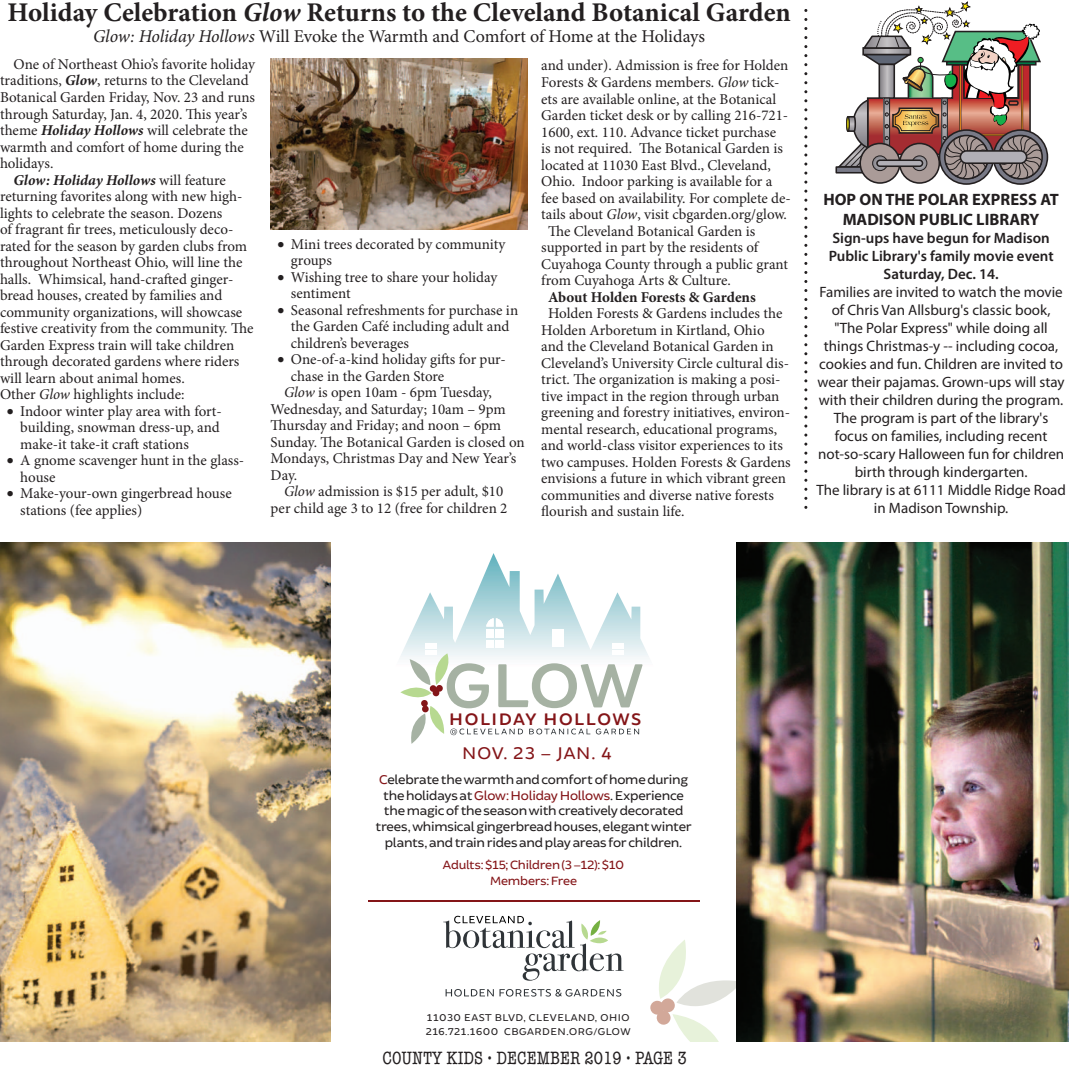
<style>
.page{position:relative;width:1069px;height:1069px;background:#fff}
.page>*{position:absolute;margin:0;border:0;box-sizing:border-box;transform-origin:0 0}
.t1{font:700 27px "Minion Pro";color:#231f20}
.t2{font:18px "Minion Pro";letter-spacing:-.005em;color:#231f20}
.t3{font:condensed 18px "American Typewriter";color:#231f20}
.t4{font:18px "Brocha";letter-spacing:.045em;color:#841518}
.t5{font:600 17.7px "Brocha";letter-spacing:.09em;color:#841518}
.t6{font:700 16.5px/19.8px "Myriad Pro";color:#231f20;text-align:center}
.t7{font:15px/16.5px "Minion Pro";color:#231f20}
.t8{font:15px/18px "Myriad Pro";color:#231f20;text-align:center}
.t9{font:600 15px/18px "Myriad Pro";color:#231f20;text-align:center}
.t10{font:italic 700 15px "Minion Pro";letter-spacing:-.005em;color:#231f20}
.t11{font:700 15px "Minion Pro";letter-spacing:-.005em;color:#231f20}
.t12{font:13.5px/15.8px "Brocha";letter-spacing:-.015em;color:#231f20;text-align:center}
.t13{font:12.75px/15.8px "Brocha";letter-spacing:-.015em;color:#841518;text-align:center}
.t14{font:10.5px/13.5px "Brocha";letter-spacing:.05em;color:#231f20}
.s1{font-style:italic}
.s2{font-weight:700;font-style:italic}
.s3{font-weight:400;font-style:normal}
.s4{color:#841518}
</style>
<div class="page">
<svg style="left:400px;top:553px;width:249px;height:190px"></svg>
<svg style="left:650px;top:940px;width:86px;height:101px"></svg>
<svg style="left:443px;top:915px;width:180px;height:65px"></svg>
<svg style="left:445px;top:989px;width:48px;height:7px"></svg>
<svg style="left:499px;top:989px;width:122px;height:7px"></svg>
<hr style="left:368px;top:900px;width:331px;height:1px;background:#841518">
<img style="left:0;top:542px;width:330px;height:499px">
<img style="left:736px;top:542px;width:331px;height:499px">
<img style="left:270px;top:58px;width:257px;height:171px">
<svg style="left:860px;top:143px;width:39px;height:40px"></svg>
<div style="left:859px;top:143px;width:41px;height:41px;border:2px solid #231f20;border-radius:50%"></div>
<svg style="left:899px;top:143px;width:40px;height:40px"></svg>
<div style="left:898px;top:143px;width:41px;height:41px;border:2px solid #231f20;border-radius:50%"></div>
<svg style="left:939px;top:130px;width:54px;height:54px"></svg>
<svg style="left:993px;top:130px;width:54px;height:54px"></svg>
<div style="left:992px;top:129px;width:55px;height:56px;border:2px solid #231f20;border-radius:50%"></div>
<div style="left:997px;top:135px;width:45px;height:44px;border:2px solid #231f20;border-radius:50%"></div>
<svg style="left:836px;top:2px;width:205px;height:177px"></svg>
<svg style="left:804px;top:9px;width:3px;height:499px"></svg>
<hr style="left:0;top:818px;width:1px;height:223px;background:#c1e8fa">
<h1 class="t1" style="left:7px;top:-4px;width:784px">Holiday Celebration <span class="s1">Glow</span> Returns to the Cleveland Botanical Garden</h1>
<p class="t2" style="left:93px;top:30px;width:613px"><span class="s1">Glow: Holiday Hollows</span> Will Evoke the Warmth and Comfort of Home at the Holidays</p>
<p class="t7" style="left:14px;top:58px;width:243px">One of Northeast Ohio’s favorite holiday</p>
<p class="t7" style="left:0;top:74px;width:250px">traditions, <span class="s2">Glow</span>, returns to the Cleveland</p>
<p class="t7" style="left:0;top:91px;width:256px">Botanical Garden Friday, Nov. 23 and runs</p>
<p class="t7" style="left:0;top:107px;width:249px">through Saturday, Jan. 4, 2020. This year’s</p>
<p class="t7" style="left:0;top:124px;width:249px">theme <span class="s2">Holiday Hollows</span> will celebrate the</p>
<p class="t7" style="left:0;top:140px;width:245px">warmth and comfort of home during the</p>
<p class="t7" style="left:0;top:157px;width:55px">holidays.</p>
<p class="t10" style="left:14px;top:170px;width:214px">Glow: Holiday Hollows <span class="s3">will feature</span></p>
<p class="t7" style="left:0;top:190px;width:244px">returning favorites along with new high-</p>
<p class="t7" style="left:0;top:206px;width:224px">lights to celebrate the season. Dozens</p>
<p class="t7" style="left:0;top:223px;width:235px">of fragrant fir trees, meticulously deco-</p>
<p class="t7" style="left:0;top:239px;width:249px">rated for the season by garden clubs from</p>
<p class="t7" style="left:0;top:256px;width:244px">throughout Northeast Ohio, will line the</p>
<p class="t7" style="left:0;top:272px;width:235px">halls. Whimsical, hand-crafted ginger-</p>
<p class="t7" style="left:0;top:289px;width:224px">bread houses, created by families and</p>
<p class="t7" style="left:0;top:305px;width:244px">community organizations, will showcase</p>
<p class="t7" style="left:0;top:322px;width:255px">festive creativity from the community. The</p>
<p class="t7" style="left:0;top:338px;width:236px">Garden Express train will take children</p>
<p class="t7" style="left:0;top:355px;width:241px">through decorated gardens where riders</p>
<p class="t7" style="left:0;top:371px;width:186px">will learn about animal homes.</p>
<p class="t7" style="left:0;top:388px;width:186px">Other <span class="s1">Glow</span> highlights include:</p>
<p class="t7" style="left:20px;top:404px;width:203px;text-indent:-14px">• Indoor winter play area with fort&shy;building, snowman dress-up, and make-it take-it craft stations</p>
<p class="t7" style="left:20px;top:454px;width:225px;text-indent:-14px">• A gnome scavenger hunt in the glass&shy;house</p>
<p class="t7" style="left:20px;top:487px;width:213px;text-indent:-14px">• Make-your-own gingerbread house stations (fee applies)</p>
<p class="t7" style="left:291px;top:237px;width:216px;text-indent:-14px">• Mini trees decorated by community groups</p>
<p class="t7" style="left:291px;top:270px;width:208px;text-indent:-14px">• Wishing tree to share your holiday sentiment</p>
<p class="t7" style="left:291px;top:303px;width:229px;text-indent:-14px">• Seasonal refreshments for purchase in the Garden Café including adult and children’s beverages</p>
<p class="t7" style="left:277px;top:353px;width:230px">• One-of-a-kind holiday gifts for pur-</p>
<p class="t7" style="left:291px;top:369px;width:155px">chase in the Garden Store</p>
<p class="t7" style="left:284px;top:386px;width:209px"><span class="s1">Glow</span> is open 10am - 6pm Tuesday,</p>
<p class="t7" style="left:270px;top:402px;width:236px">Wednesday, and Saturday; 10am – 9pm</p>
<p class="t7" style="left:270px;top:419px;width:232px">Thursday and Friday; and noon – 6pm</p>
<p class="t7" style="left:270px;top:435px;width:255px">Sunday. The Botanical Garden is closed on</p>
<p class="t7" style="left:270px;top:452px;width:247px">Mondays, Christmas Day and New Year’s</p>
<p class="t7" style="left:270px;top:468px;width:28px">Day.</p>
<p class="t7" style="left:284px;top:485px;width:221px"><span class="s1">Glow</span> admission is $15 per adult, $10</p>
<p class="t7" style="left:270px;top:501px;width:238px">per child age 3 to 12 (free for children 2</p>
<p class="t7" style="left:541px;top:59px;width:248px">and under). Admission is free for Holden</p>
<p class="t7" style="left:541px;top:76px;width:240px">Forests &amp; Gardens members. <span class="s1">Glow</span> tick-</p>
<p class="t7" style="left:541px;top:92px;width:236px">ets are available online, at the Botanical</p>
<p class="t7" style="left:541px;top:109px;width:248px">Garden ticket desk or by calling 216-721-</p>
<p class="t7" style="left:541px;top:125px;width:236px">1600, ext. 110. Advance ticket purchase</p>
<p class="t7" style="left:541px;top:142px;width:243px">is not required. The Botanical Garden is</p>
<p class="t7" style="left:541px;top:158px;width:231px">located at 11030 East Blvd., Cleveland,</p>
<p class="t7" style="left:541px;top:175px;width:233px">Ohio. Indoor parking is available for a</p>
<p class="t7" style="left:541px;top:191px;width:251px">fee based on availability. For complete de-</p>
<p class="t7" style="left:541px;top:208px;width:247px">tails about <span class="s1">Glow</span>, visit cbgarden.org/glow.</p>
<p class="t7" style="left:548px;top:224px;width:209px">The Cleveland Botanical Garden is</p>
<p class="t7" style="left:541px;top:241px;width:219px">supported in part by the residents of</p>
<p class="t7" style="left:541px;top:257px;width:248px">Cuyahoga County through a public grant</p>
<p class="t7" style="left:541px;top:274px;width:191px">from Cuyahoga Arts &amp; Culture.</p>
<p class="t11" style="left:548px;top:287px;width:209px">About Holden Forests &amp; Gardens</p>
<p class="t7" style="left:541px;top:307px;width:251px;text-indent:7px">Holden Forests &amp; Gardens includes the Holden Arboretum in Kirtland, Ohio and the Cleveland Botanical Garden in Cleveland’s University Circle cultural dis&shy;trict. The organization is making a posi&shy;tive impact in the region through urban greening and forestry initiatives, environ&shy;mental research, educational programs, and world-class visitor experiences to its two campuses. Holden Forests &amp; Gardens envisions a future in which vibrant green communities and diverse native forests flourish and sustain life.</p>
<p class="t6" style="left:823px;top:191px;width:237px">HOP ON THE POLAR EXPRESS AT<br>MADISON PUBLIC LIBRARY</p>
<p class="t9" style="left:828px;top:230px;width:226px">Sign-ups have begun for Madison<br>Public Library's family movie event<br>Saturday, Dec. 14.</p>
<p class="t8" style="left:816px;top:284px;width:251px">Families are invited to watch the movie of Chris Van Allsburg's classic book, "The Polar Express" while doing all things Christmas-y -- including cocoa, cookies and fun. Children are invited to wear their pajamas. Grown-ups will stay with their children during the program.<br>The program is part of the library's focus on families, including recent not-so-scary Halloween fun for children birth through kindergarten.<br>The library is at 6111 Middle Ridge Road in Madison Township.</p>
<p class="t5" style="left:449px;top:713px;width:194px">HOLIDAY HOLLOWS</p>
<p class="t4" style="left:462px;top:747px;width:151px">NOV. 23 – JAN. 4</p>
<p class="t12" style="left:375px;top:772px;width:318px"><span class="s4">C</span>elebratethewarmthandcomfortofhomeduring theholidaysat<span class="s4">Glow:HolidayHollows</span>.Experience themagicof theseasonwithcreativelydecorated trees,whimsicalgingerbreadhouses,elegantwinter plants,andtrainridesandplayareasforchildren.</p>
<p class="t13" style="left:443px;top:858px;width:183px">Adults:$15;Children(3–12):$10<br>Members:Free</p>
<p class="t14" style="left:425px;top:1011px;width:206px">11030 EAST BLVD, CLEVELAND, OHIO<br>216.721.1600 CBGARDEN.ORG/GLOW</p>
<p class="t3" style="left:382px;top:1051px;width:306px">COUNTY KIDS • DECEMBER 2019 • PAGE 3</p>
</div>
